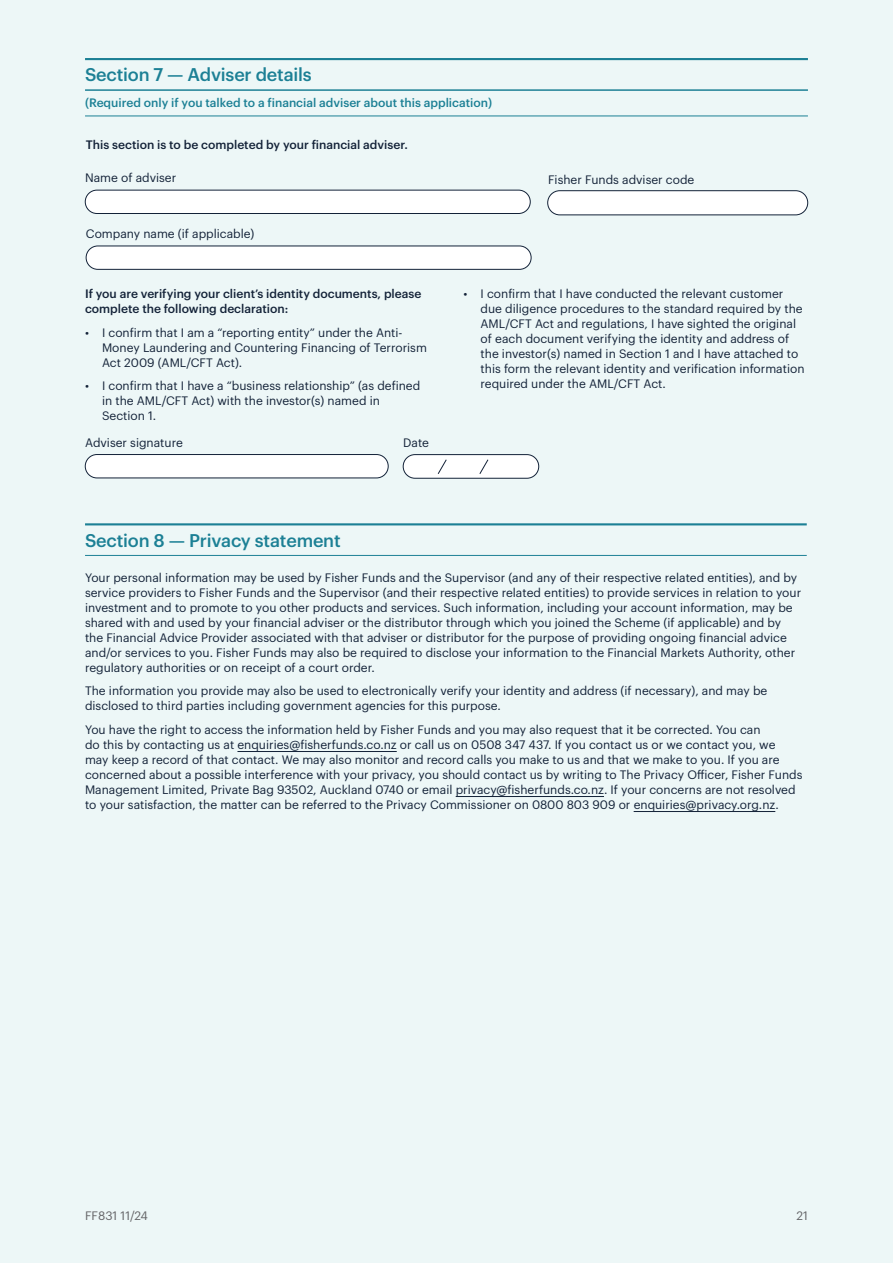
<style>
.page{position:relative;width:893px;height:1263px;background:#edf7f7}
.page>*{position:absolute;margin:0;border:0;box-sizing:border-box;transform-origin:0 0}
.Subheader_12pt_-_lined{font:500 18px "Graphik";letter-spacing:-.01em;color:#1c8095}
.Body_8pt{font:12px/15px "Graphik";color:#132238}
.Body_8pt-2{font:500 12px/15px "Graphik";color:#132238}
.Body_Lines_-_tight{font:500 12px "Graphik";color:#1c8095}
.t1{font:12px "Graphik";color:#636366}
</style>
<div class="page">
<hr style="left:85px;top:58px;width:723px;height:2px;background:#1c8095">
<hr style="left:85px;top:90px;width:723px;height:1px;background:#1c8095">
<hr style="left:85px;top:116px;width:723px;height:1px;background:#1c8095">
<div style="left:85px;top:190px;width:445px;height:23px;background:#fff;border-radius:12px"></div>
<div style="left:85px;top:190px;width:445px;height:24px;border:1px solid #132238;border-radius:12px"></div>
<div style="left:548px;top:191px;width:260px;height:24px;background:#fff;border-radius:12px"></div>
<div style="left:547px;top:190px;width:261px;height:25px;border:1px solid #132238;border-radius:12px"></div>
<div style="left:85px;top:454px;width:303px;height:24px;background:#fff;border-radius:12px"></div>
<div style="left:85px;top:454px;width:303px;height:24px;border:1px solid #132238;border-radius:12px"></div>
<div style="left:403px;top:455px;width:136px;height:23px;background:#fff;border-radius:12px"></div>
<div style="left:403px;top:454px;width:136px;height:24px;border:1px solid #132238;border-radius:12px"></div>
<svg style="left:438px;top:459px;width:9px;height:15px"></svg>
<svg style="left:479px;top:459px;width:10px;height:15px"></svg>
<hr style="left:85px;top:523px;width:722px;height:2px;background:#1c8095">
<hr style="left:85px;top:555px;width:722px;height:1px;background:#1c8095">
<hr style="left:237px;top:751px;width:160px;height:1px;background:#132238">
<hr style="left:456px;top:796px;width:148px;height:1px;background:#132238">
<hr style="left:634px;top:811px;width:141px;height:1px;background:#132238">
<div style="left:86px;top:246px;width:445px;height:23px;background:#fff;border-radius:12px"></div>
<div style="left:86px;top:246px;width:445px;height:24px;border:1px solid #132238;border-radius:12px"></div>
<p class="Subheader_12pt_-_lined" style="left:85px;top:61px;width:228px">Section 7 — Adviser details</p>
<p class="Body_Lines_-_tight" style="left:85px;top:94px;width:409px">(Required only if you talked to a financial adviser about this application)</p>
<p class="Body_8pt-2" style="left:86px;top:136px;width:323px">This section is to be completed by your financial adviser.</p>
<p class="Body_8pt" style="left:85px;top:170px;width:93px">Name of adviser</p>
<p class="Body_8pt" style="left:548px;top:171px;width:148px">Fisher Funds adviser code</p>
<p class="Body_8pt" style="left:86px;top:225px;width:170px">Company name (if applicable)</p>
<p class="Body_8pt-2" style="left:85px;top:285px;width:338px">If you are verifying your client’s identity documents, please complete the following declaration:</p>
<p class="Body_8pt" style="left:102px;top:324px;width:326px;text-indent:-17px">• I confirm that I am a “reporting entity” under the Anti-<br>Money Laundering and Countering Financing of Terrorism<br>Act 2009 (AML/CFT Act).</p>
<p class="Body_8pt" style="left:102px;top:377px;width:320px;text-indent:-17px">• I confirm that I have a “business relationship” (as defined in the AML/CFT Act) with the investor(s) named in<br>Section 1.</p>
<p class="Body_8pt" style="left:85px;top:434px;width:99px">Adviser signature</p>
<p class="Body_8pt" style="left:403px;top:434px;width:27px">Date</p>
<p class="Body_8pt" style="left:481px;top:285px;width:325px;text-indent:-17px">• I confirm that I have conducted the relevant customer due diligence procedures to the standard required by the AML/CFT Act and regulations, I have sighted the original of each document verifying the identity and address of the investor(s) named in Section 1 and I have attached to this form the relevant identity and verification information required under the AML/CFT Act.</p>
<p class="Subheader_12pt_-_lined" style="left:85px;top:526px;width:257px">Section 8 — Privacy statement</p>
<p class="Body_8pt" style="left:85px;top:569px;width:718px">Your personal information may be used by Fisher Funds and the Supervisor (and any of their respective related entities), and by service providers to Fisher Funds and the Supervisor (and their respective related entities) to provide services in relation to your investment and to promote to you other products and services. Such information, including your account information, may be shared with and used by your financial adviser or the distributor through which you joined the Scheme (if applicable) and by the Financial Advice Provider associated with that adviser or distributor for the purpose of providing ongoing financial advice and/or services to you. Fisher Funds may also be required to disclose your information to the Financial Markets Authority, other regulatory authorities or on receipt of a court order.</p>
<p class="Body_8pt" style="left:85px;top:683px;width:684px">The information you provide may also be used to electronically verify your identity and address (if necessary), and may be disclosed to third parties including government agencies for this purpose.</p>
<p class="Body_8pt" style="left:85px;top:721px;width:719px">You have the right to access the information held by Fisher Funds and you may also request that it be corrected. You can<br>do this by contacting us at enquiries@fisherfunds.co.nz or call us on 0508 347 437. If you contact us or we contact you, we<br>may keep a record of that contact. We may also monitor and record calls you make to us and that we make to you. If you are concerned about a possible interference with your privacy, you should contact us by writing to The Privacy Officer, Fisher Funds Management Limited, Private Bag 93502, Auckland 0740 or email privacy@fisherfunds.co.nz. If your concerns are not resolved to your satisfaction, the matter can be referred to the Privacy Commissioner on 0800 803 909 or enquiries@privacy.org.nz.</p>
<p class="t1" style="left:85px;top:1207px;width:64px">FF831 11/24</p>
<p class="t1" style="left:796px;top:1207px;width:13px">21</p>
</div>
